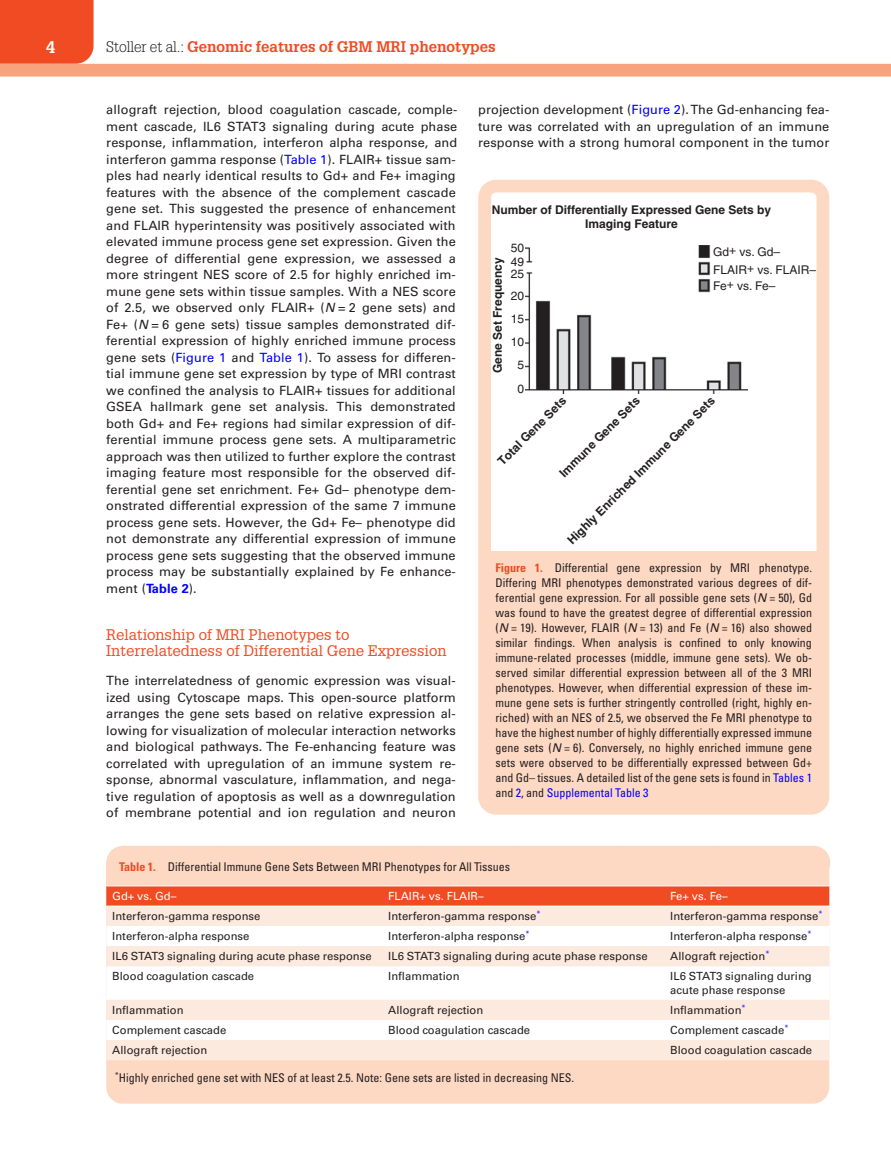
<style>
.page{position:relative;width:891px;height:1175px;background:#fff}
.page>*{position:absolute;margin:0;border:0;box-sizing:border-box;transform-origin:0 0}
.t1{font:700 16.5px "Glypha LT Std";color:#fff}
.t2{font:15px/16.5px "Glypha LT Std";color:#f04b22}
.t3{font:700 15px "Glypha LT Std";color:#f04b22}
.t4{font:12.75px/16.5px "Univers LT Std";letter-spacing:.01em;color:#231f20;text-align:justify}
.t5{font:condensed 12px/15px "Univers LT Std";color:#231f20;text-align:justify}
.t6{font:700 12px/14.4px "Helvetica";color:#231f20;text-align:center}
.t7{font:12px/23.4px "Helvetica";color:#231f20}
.t8{font:11.25px/13.5px "Univers LT Std";color:#231f20}
.t9{font:11.25px "Univers LT Std";color:#fff}
.s1{font-weight:300;color:#231f20}
.s2{color:#00f}
.s3{font-style:italic}
.s4{font-weight:700;color:#00f}
.s5{font-weight:700;color:#f04b22}
.s6{font-style:italic;font-stretch:normal}
</style>
<div class="page">
<div style="left:0;top:0;width:94px;height:64px;background:#f04b22"></div>
<div style="left:0;top:64px;width:891px;height:12px;background:#f7a37d"></div>
<div style="left:106px;top:862px;width:723px;height:241px;background:#fdd8c3"></div>
<div style="left:106px;top:863px;width:723px;height:26px;background:#fdd8c3"></div>
<div style="left:123px;top:845px;width:690px;height:33px;background:#fdd8c3"></div>
<svg style="left:221px;top:845px;width:543px;height:1px"></svg>
<hr style="left:813px;top:845px;width:1px;height:33px;background:#fdd8c3">
<div style="left:106px;top:886px;width:723px;height:19px;background:#f04b22"></div>
<div style="left:106px;top:906px;width:723px;height:154px;background:#fdeade"></div>
<svg style="left:106px;top:925px;width:723px;height:115px"></svg>
<hr style="left:106px;top:885px;width:278px;height:1px;background:#fff">
<hr style="left:106px;top:905px;width:278px;height:1px;background:#fff">
<hr style="left:384px;top:885px;width:282px;height:1px;background:#fff">
<hr style="left:384px;top:905px;width:282px;height:1px;background:#fff">
<hr style="left:666px;top:885px;width:163px;height:1px;background:#fff">
<hr style="left:666px;top:905px;width:163px;height:1px;background:#fff">
<img style="left:526px;top:245px;width:221px;height:148px">
<div style="left:490px;top:551px;width:328px;height:254px;background:#fdd8c3"></div>
<div style="left:478px;top:180px;width:351px;height:634px;border:13px solid #fdd8c3;border-radius:12px"></div>
<p class="t1" style="left:46px;top:37px;width:11px">4</p>
<p class="t3" style="left:106px;top:37px;width:391px"><span class="s1">Stoller et al.:</span> Genomic features of GBM MRI phenotypes</p>
<p class="t4" style="left:106px;top:102px;width:353px;text-align:left">allograft rejection, blood coagulation cascade, comple&shy;ment cascade, IL6 STAT3 signaling during acute phase response, inflammation, interferon alpha response, and interferon gamma response (<span class="s2">Table 1</span>). FLAIR+ tissue sam&shy;ples had nearly identical results to Gd+ and Fe+ imaging features with the absence of the complement cascade gene set. This suggested the presence of enhancement and FLAIR hyperintensity was positively associated with elevated immune process gene set expression. Given the degree of differential gene expression, we assessed a more stringent NES score of 2.5 for highly enriched im&shy;mune gene sets within tissue samples. With a NES score of 2.5, we observed only FLAIR+ (<span class="s3">N</span> = 2 gene sets) and Fe+ (<span class="s3">N</span> = 6 gene sets) tissue samples demonstrated dif&shy;ferential expression of highly enriched immune process gene sets (<span class="s2">Figure 1</span> and <span class="s2">Table 1</span>). To assess for differen&shy;tial immune gene set expression by type of MRI contrast we confined the analysis to FLAIR+ tissues for additional GSEA hallmark gene set analysis. This demonstrated both Gd+ and Fe+ regions had similar expression of dif&shy;ferential immune process gene sets. A multiparametric approach was then utilized to further explore the contrast imaging feature most responsible for the observed dif&shy;ferential gene set enrichment. Fe+ Gd– phenotype dem&shy;onstrated differential expression of the same 7 immune process gene sets. However, the Gd+ Fe– phenotype did not demonstrate any differential expression of immune process gene sets suggesting that the observed immune process may be substantially explained by Fe enhance&shy;ment (<span class="s4">Table 2</span>).</p>
<p class="t2" style="left:106px;top:625px;width:342px">Relationship of MRI Phenotypes to<br>Interrelatedness of Differential Gene Expression</p>
<p class="t4" style="left:106px;top:672px;width:351px">The interrelatedness of genomic expression was visual&shy;ized using Cytoscape maps. This open-source platform arranges the gene sets based on relative expression al&shy;lowing for visualization of molecular interaction networks and biological pathways. The Fe-enhancing feature was correlated with upregulation of an immune system re&shy;sponse, abnormal vasculature, inflammation, and nega&shy;tive regulation of apoptosis as well as a downregulation of membrane potential and ion regulation and neuron</p>
<p class="t4" style="left:478px;top:102px;width:353px">projection development (<span class="s2">Figure 2</span>). The Gd-enhancing fea&shy;ture was correlated with an upregulation of an immune response with a strong humoral component in the tumor</p>
<p class="t6" style="left:492px;top:202px;width:281px">Number of Differentially Expressed Gene Sets by<br>Imaging Feature</p>
<p class="t7" style="left:511px;top:240px;width:15px;line-height:14.5px">50<br>49</p>
<p class="t7" style="left:511px;top:262px;width:15px;line-height:22.6px">25<br>20</p>
<p class="t7" style="left:713px;top:240px;width:68px">Gd+ vs. Gd–</p>
<p class="t7" style="left:713px;top:274px;width:64px">Fe+ vs. Fe–</p>
<p class="t6" style="left:490px;top:373px;width:118px;rotate:-90deg">Gene Set Frequency</p>
<p class="t7" style="left:713px;top:258px;width:104px">FLAIR+ vs. FLAIR–</p>
<p class="t7" style="left:511px;top:307px;width:15px;text-align:center">15<br>10<br>5<br>0</p>
<p class="t6" style="left:495px;top:457px;width:92px;rotate:-45deg">Total Gene Sets</p>
<p class="t6" style="left:556px;top:470px;width:110px;rotate:-45deg">Immune Gene Sets</p>
<p class="t6" style="left:564px;top:537px;width:204px;rotate:-45deg">Highly Enriched Immune Gene Sets</p>
<p class="t5" style="left:496px;top:560px;width:318px"><span class="s5">Figure 1.</span> Differential gene expression by MRI phenotype.<br>Differing MRI phenotypes demonstrated various degrees of dif&shy;ferential gene expression. For all possible gene sets (<span class="s6">N</span> = 50), Gd was found to have the greatest degree of differential expression (<span class="s6">N</span> = 19). However, FLAIR (<span class="s6">N</span> = 13) and Fe (<span class="s6">N</span> = 16) also showed similar findings. When analysis is confined to only knowing immune-related processes (middle, immune gene sets). We ob&shy;served similar differential expression between all of the 3 MRI phenotypes. However, when differential expression of these im&shy;mune gene sets is further stringently controlled (right, highly en&shy;riched) with an NES of 2.5, we observed the Fe MRI phenotype to have the highest number of highly differentially expressed immune gene sets (<span class="s6">N</span> = 6). Conversely, no highly enriched immune gene sets were observed to be differentially expressed between Gd+ and Gd– tissues. A detailed list of the gene sets is found in <span class="s2">Tables 1 </span>and <span class="s2">2</span>, and <span class="s2">Supplemental Table 3</span></p>
<p class="t5" style="left:119px;top:858px;width:393px"><span class="s5">Table 1.</span> Differential Immune Gene Sets Between MRI Phenotypes for All Tissues</p>
<p class="t9" style="left:112px;top:889px;width:66px">Gd+ vs. Gd–</p>
<p class="t9" style="left:388px;top:889px;width:97px">FLAIR+ vs. FLAIR–</p>
<p class="t9" style="left:670px;top:889px;width:59px">Fe+ vs. Fe–</p>
<p class="t8" style="left:112px;top:909px;width:150px">Interferon-gamma response</p>
<p class="t8" style="left:388px;top:909px;width:154px">Interferon-gamma response<sup>*</sup></p>
<p class="t8" style="left:670px;top:909px;width:154px">Interferon-gamma response<sup>*</sup></p>
<p class="t8" style="left:112px;top:929px;width:139px">Interferon-alpha response</p>
<p class="t8" style="left:388px;top:929px;width:143px">Interferon-alpha response<sup>*</sup></p>
<p class="t8" style="left:670px;top:929px;width:143px">Interferon-alpha response<sup>*</sup></p>
<p class="t8" style="left:112px;top:949px;width:261px">IL6 STAT3 signaling during acute phase response</p>
<p class="t8" style="left:388px;top:949px;width:261px">IL6 STAT3 signaling during acute phase response</p>
<p class="t8" style="left:670px;top:949px;width:101px">Allograft rejection<sup>*</sup></p>
<p class="t8" style="left:112px;top:969px;width:143px">Blood coagulation cascade</p>
<p class="t8" style="left:388px;top:969px;width:73px">Inflammation</p>
<p class="t8" style="left:670px;top:969px;width:143px">IL6 STAT3 signaling during acute phase response</p>
<p class="t8" style="left:112px;top:1003px;width:73px">Inflammation</p>
<p class="t8" style="left:388px;top:1003px;width:97px">Allograft rejection</p>
<p class="t8" style="left:670px;top:1003px;width:77px">Inflammation<sup>*</sup></p>
<p class="t8" style="left:112px;top:1023px;width:116px">Complement cascade</p>
<p class="t8" style="left:388px;top:1023px;width:143px">Blood coagulation cascade</p>
<p class="t8" style="left:670px;top:1023px;width:120px">Complement cascade<sup>*</sup></p>
<p class="t8" style="left:112px;top:1043px;width:97px">Allograft rejection</p>
<p class="t8" style="left:670px;top:1043px;width:143px">Blood coagulation cascade</p>
<p class="t5" style="left:115px;top:1070px;width:460px"><sup>*</sup>Highly enriched gene set with NES of at least 2.5. Note: Gene sets are listed in decreasing NES.</p>
</div>
